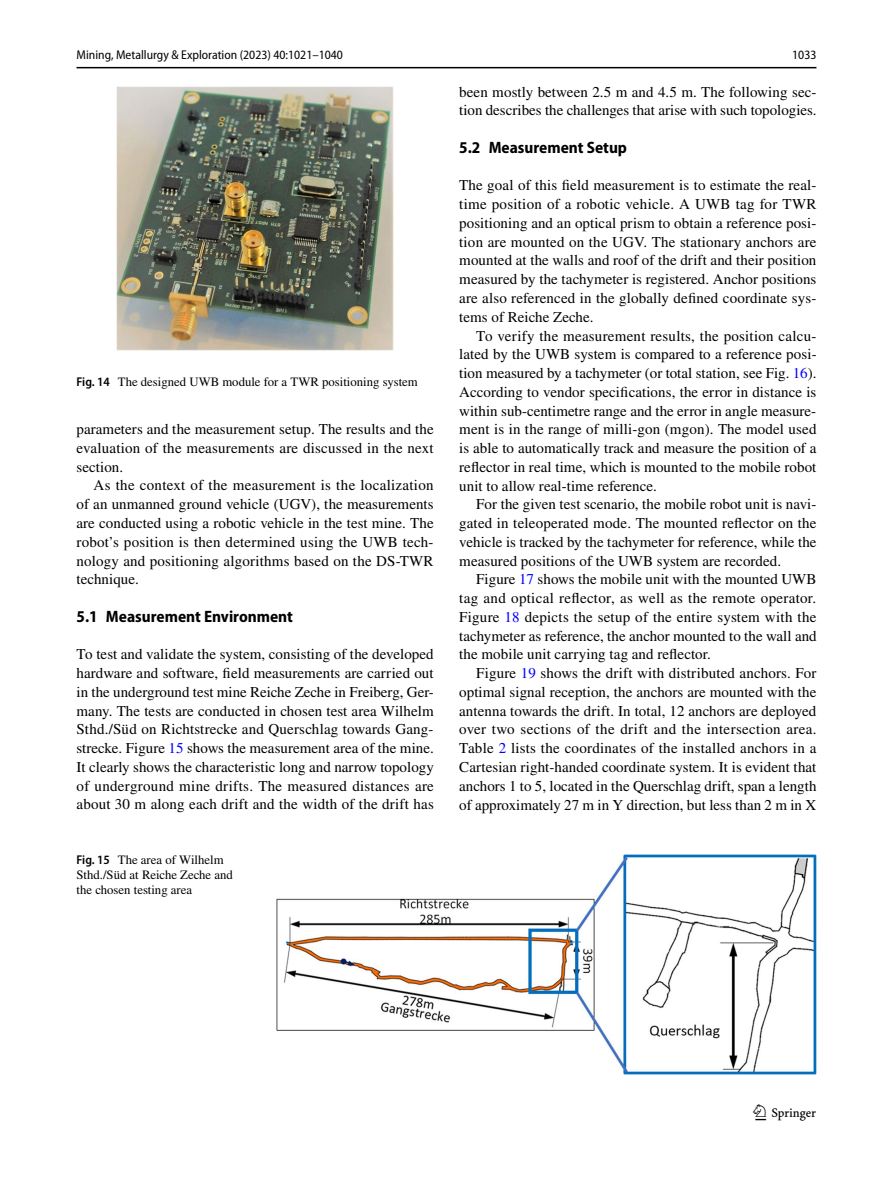
<style>
.page{position:relative;width:893px;height:1187px;background:#fff}
.page>*{position:absolute;margin:0;border:0;box-sizing:border-box;transform-origin:0 0}
.t1{font:22.5px "Springnew Regular 3";color:#000}
.t2{font:700 semi-condensed 16.5px "Myriad Pro";color:#000}
.t3{font:15px/18.8px "STIX";letter-spacing:.005em;color:#000;text-align:justify}
.t4{font:12.75px/15px "STIX";color:#000}
.t5{font:semi-condensed 12.75px "Myriad Pro";color:#000}
.s1{font-family:"Myriad Pro";font-weight:600;font-stretch:semi-condensed}
.s2{color:#00f}
</style>
<div class="page">
<hr style="left:77px;top:67px;width:739px;height:1px;background:#000">
<img style="left:117px;top:87px;width:276px;height:264px">
<img style="left:276px;top:854px;width:540px;height:219px">
<p class="t5" style="left:77px;top:48px;width:268px">Mining, Metallurgy &amp; Exploration (2023) 40:1021–1040</p>
<p class="t5" style="left:792px;top:48px;width:26px">1033</p>
<p class="t4" style="left:77px;top:375px;width:343px"><span class="s1">Fig. 14</span> The designed UWB module for a TWR positioning system</p>
<p class="t3" style="left:77px;top:421px;width:359px">parameters and the measurement setup. The results and the evaluation of the measurements are discussed in the next section.</p>
<p class="t3" style="left:77px;top:477px;width:359px;text-indent:17px">As the context of the measurement is the localization of an unmanned ground vehicle (UGV), the measurements are conducted using a robotic vehicle in the test mine. The robot’s position is then determined using the UWB tech&shy;nology and positioning algorithms based on the DS-TWR technique.</p>
<p class="t2" style="left:77px;top:607px;width:218px">5.1 Measurement Environment</p>
<p class="t3" style="left:77px;top:646px;width:359px">To test and validate the system, consisting of the developed hardware and software, field measurements are carried out in the underground test mine Reiche Zeche in Freiberg, Ger&shy;many. The tests are conducted in chosen test area Wilhelm Sthd./Süd on Richtstrecke and Querschlag towards Gang&shy;strecke. Figure <span class="s2">15</span> shows the measurement area of the mine.<br>It clearly shows the characteristic long and narrow topology of underground mine drifts. The measured distances are about 30 m along each drift and the width of the drift has</p>
<p class="t4" style="left:77px;top:853px;width:158px"><span class="s1">Fig. 15</span> The area of Wilhelm<br>Sthd./Süd at Reiche Zeche and the chosen testing area</p>
<p class="t3" style="left:459px;top:83px;width:359px">been mostly between 2.5 m and 4.5 m. The following sec&shy;tion describes the challenges that arise with such topologies.</p>
<p class="t2" style="left:459px;top:138px;width:169px">5.2 Measurement Setup</p>
<p class="t3" style="left:459px;top:177px;width:359px">The goal of this field measurement is to estimate the real&shy;time position of a robotic vehicle. A UWB tag for TWR positioning and an optical prism to obtain a reference posi&shy;tion are mounted on the UGV. The stationary anchors are mounted at the walls and roof of the drift and their position measured by the tachymeter is registered. Anchor positions are also referenced in the globally defined coordinate sys&shy;tems of Reiche Zeche.</p>
<p class="t3" style="left:459px;top:327px;width:359px;text-indent:17px">To verify the measurement results, the position calcu&shy;lated by the UWB system is compared to a reference posi&shy;tion measured by a tachymeter (or total station, see Fig. <span class="s2">16</span>).<br>According to vendor specifications, the error in distance is within sub-centimetre range and the error in angle measure&shy;ment is in the range of milli-gon (mgon). The model used is able to automatically track and measure the position of a reflector in real time, which is mounted to the mobile robot unit to allow real-time reference.</p>
<p class="t3" style="left:459px;top:496px;width:359px;text-indent:17px">For the given test scenario, the mobile robot unit is navi&shy;gated in teleoperated mode. The mounted reflector on the vehicle is tracked by the tachymeter for reference, while the measured positions of the UWB system are recorded.</p>
<p class="t3" style="left:459px;top:571px;width:359px;text-indent:17px">Figure <span class="s2">17</span> shows the mobile unit with the mounted UWB tag and optical reflector, as well as the remote operator.<br>Figure <span class="s2">18</span> depicts the setup of the entire system with the tachymeter as reference, the anchor mounted to the wall and the mobile unit carrying tag and reflector.</p>
<p class="t3" style="left:459px;top:664px;width:359px;text-indent:17px">Figure <span class="s2">19</span> shows the drift with distributed anchors. For optimal signal reception, the anchors are mounted with the antenna towards the drift. In total, 12 anchors are deployed over two sections of the drift and the intersection area.<br>Table <span class="s2">2</span> lists the coordinates of the installed anchors in a Cartesian right-handed coordinate system. It is evident that anchors 1 to 5, located in the Querschlag drift, span a length of approximately 27 m in Y direction, but less than 2 m in X</p>
<h1 class="t1" style="left:755px;top:1104px;width:62px">1 3</h1>
</div>
